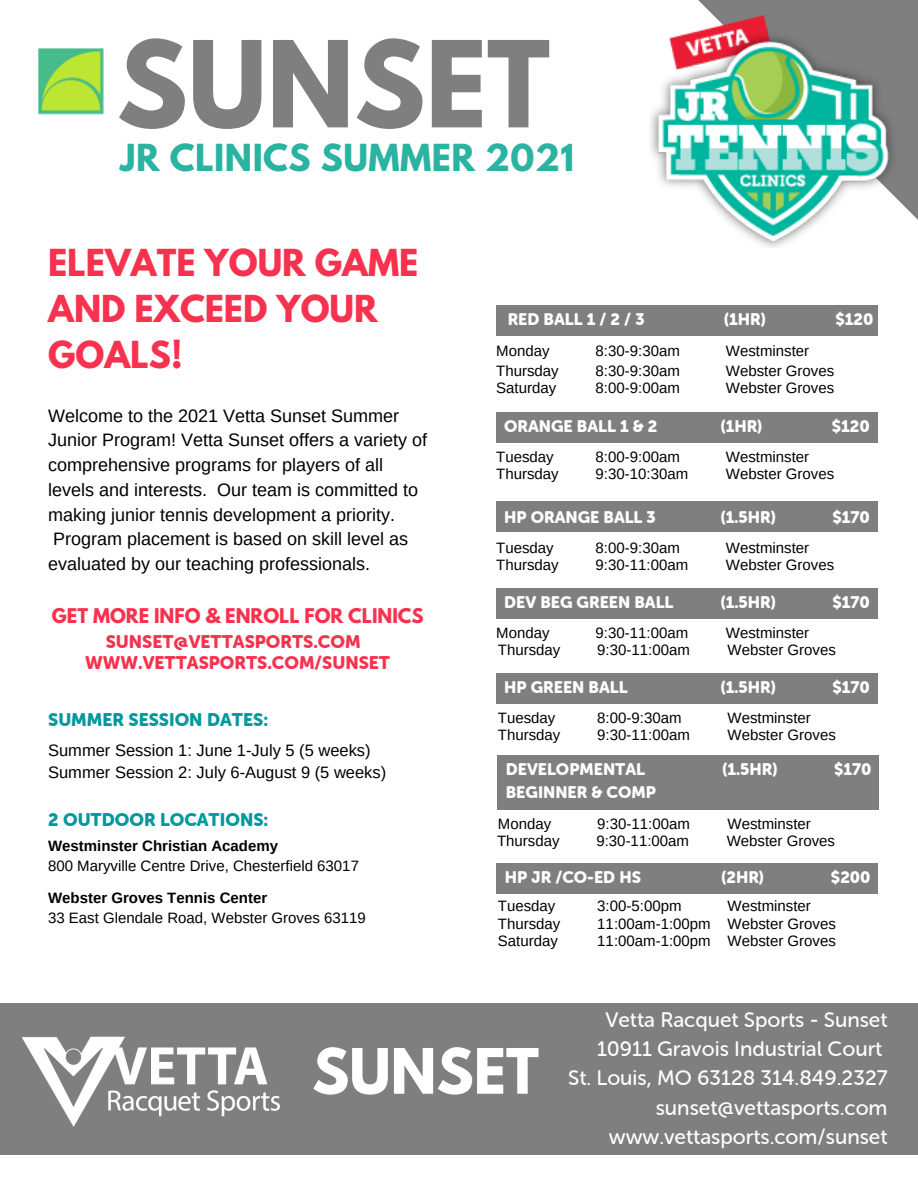
<style>
.page{position:relative;width:918px;height:1188px;background:#fff}
.page>*{position:absolute;margin:0;border:0;box-sizing:border-box;transform-origin:0 0}
.t1{font:700 106.05px "League Spartan";color:#7f7f7f}
.t2{font:700 55.5px "League Spartan";color:#fff}
.t3{font:700 33px/46.2px "League Spartan";color:#f7324e}
.t4{font:700 33px "League Spartan";letter-spacing:.015em;color:#2ab3a1}
.t5{font:21px "Museo Sans Rounded 500";color:#fff}
.t6{font:18px/24.8px "Arimo";color:#000}
.t7{font:18px "Museo Sans Rounded 900";color:#f7324e}
.t8{font:18px "Museo Sans Rounded 900";color:#03989e}
.t9{font:700 18px "League Spartan";color:#f7324e}
.t10{font:16.5px/22.5px "Museo Sans Rounded 900";color:#fff}
.t11{font:16.5px "Arimo";color:#000}
.t12{font:15px "Arimo";color:#000}
.t13{font:700 15px "Arimo";color:#000}
</style>
<div class="page">
<div style="left:698px;top:0;width:220px;height:220px;background:#7f7f7f"></div>
<img style="left:650px;top:7px;width:245px;height:241px">
<img style="left:38px;top:48px;width:66px;height:67px">
<div style="left:496px;top:305px;width:382px;height:31px;background:#7f7f7f"></div>
<div style="left:496px;top:501px;width:382px;height:31px;background:#7f7f7f"></div>
<div style="left:496px;top:588px;width:382px;height:31px;background:#7f7f7f"></div>
<div style="left:497px;top:755px;width:381px;height:55px;background:#7f7f7f"></div>
<div style="left:496px;top:412px;width:382px;height:30px;background:#7f7f7f"></div>
<div style="left:496px;top:674px;width:382px;height:30px;background:#7f7f7f"></div>
<div style="left:496px;top:864px;width:382px;height:30px;background:#7f7f7f"></div>
<div style="left:0;top:1003px;width:918px;height:151px;background:#7f7f7f"></div>
<img style="left:21px;top:1036px;width:259px;height:91px">
<p class="t1" style="left:117px;top:32px;width:435px">SUNSET</p>
<p class="t4" style="left:120px;top:141px;width:455px">JR CLINICS SUMMER 2021</p>
<p class="t3" style="left:48px;top:244px;width:372px">ELEVATE YOUR GAME<br>AND EXCEED YOUR<br>GOALS!</p>
<p class="t6" style="left:48px;top:403px;width:380px">Welcome to the 2021 Vetta Sunset Summer Junior Program! Vetta Sunset offers a variety of comprehensive programs for players of all levels and interests. Our team is committed to making junior tennis development a priority.<br>Program placement is based on skill level as evaluated by our teaching professionals.</p>
<p class="t9" style="left:52px;top:607px;width:373px">GET MORE INFO &amp; ENROLL FOR CLINICS</p>
<p class="t7" style="left:106px;top:631px;width:256px">SUNSET@VETTASPORTS.COM</p>
<p class="t7" style="left:85px;top:653px;width:306px">WWW.VETTASPORTS.COM/SUNSET</p>
<p class="t8" style="left:48px;top:710px;width:221px">SUMMER SESSION DATES:</p>
<p class="t11" style="left:48px;top:741px;width:324px">Summer Session 1: June 1-July 5 (5 weeks)</p>
<p class="t11" style="left:48px;top:763px;width:340px">Summer Session 2: July 6-August 9 (5 weeks)</p>
<p class="t8" style="left:48px;top:809px;width:222px">2 OUTDOOR LOCATIONS:</p>
<p class="t13" style="left:48px;top:837px;width:231px">Westminster Christian Academy</p>
<p class="t12" style="left:48px;top:857px;width:312px">800 Maryville Centre Drive, Chesterfield 63017</p>
<p class="t13" style="left:48px;top:889px;width:221px">Webster Groves Tennis Center</p>
<p class="t12" style="left:48px;top:909px;width:319px">33 East Glendale Road, Webster Groves 63119</p>
<p class="t10" style="left:508px;top:308px;width:138px">REDBALL1/2/3</p>
<p class="t10" style="left:724px;top:308px;width:43px">(1HR)</p>
<p class="t10" style="left:835px;top:308px;width:39px">$120</p>
<p class="t12" style="left:496px;top:342px;width:55px">Monday</p>
<p class="t12" style="left:596px;top:342px;width:86px">8:30-9:30am</p>
<p class="t12" style="left:726px;top:342px;width:85px">Westminster</p>
<p class="t12" style="left:496px;top:362px;width:64px">Thursday</p>
<p class="t12" style="left:596px;top:362px;width:86px">8:30-9:30am</p>
<p class="t12" style="left:726px;top:362px;width:110px">Webster Groves</p>
<p class="t12" style="left:496px;top:379px;width:62px">Saturday</p>
<p class="t12" style="left:596px;top:379px;width:86px">8:00-9:00am</p>
<p class="t12" style="left:726px;top:379px;width:110px">Webster Groves</p>
<p class="t10" style="left:504px;top:415px;width:155px">ORANGE BALL 1 &amp; 2</p>
<p class="t10" style="left:721px;top:415px;width:43px">(1HR)</p>
<p class="t10" style="left:832px;top:415px;width:39px">$120</p>
<p class="t12" style="left:496px;top:448px;width:59px">Tuesday</p>
<p class="t12" style="left:596px;top:448px;width:86px">8:00-9:00am</p>
<p class="t12" style="left:726px;top:448px;width:85px">Westminster</p>
<p class="t12" style="left:496px;top:465px;width:64px">Thursday</p>
<p class="t12" style="left:596px;top:465px;width:94px">9:30-10:30am</p>
<p class="t12" style="left:726px;top:465px;width:110px">Webster Groves</p>
<p class="t10" style="left:504px;top:506px;width:153px">HP ORANGE BALL 3</p>
<p class="t10" style="left:721px;top:506px;width:57px">(1.5HR)</p>
<p class="t10" style="left:832px;top:506px;width:39px">$170</p>
<p class="t12" style="left:496px;top:539px;width:59px">Tuesday</p>
<p class="t12" style="left:596px;top:539px;width:86px">8:00-9:30am</p>
<p class="t12" style="left:726px;top:539px;width:85px">Westminster</p>
<p class="t12" style="left:496px;top:556px;width:64px">Thursday</p>
<p class="t12" style="left:596px;top:556px;width:94px">9:30-11:00am</p>
<p class="t12" style="left:726px;top:556px;width:110px">Webster Groves</p>
<p class="t10" style="left:504px;top:591px;width:171px">DEV BEG GREEN BALL</p>
<p class="t10" style="left:721px;top:591px;width:57px">(1.5HR)</p>
<p class="t10" style="left:832px;top:591px;width:39px">$170</p>
<p class="t12" style="left:496px;top:624px;width:55px">Monday</p>
<p class="t12" style="left:596px;top:624px;width:94px">9:30-11:00am</p>
<p class="t12" style="left:726px;top:624px;width:85px">Westminster</p>
<p class="t12" style="left:498px;top:642px;width:64px">Thursday</p>
<p class="t12" style="left:597px;top:642px;width:94px">9:30-11:00am</p>
<p class="t12" style="left:728px;top:642px;width:110px">Webster Groves</p>
<p class="t10" style="left:504px;top:677px;width:125px">HP GREEN BALL</p>
<p class="t10" style="left:721px;top:677px;width:57px">(1.5HR)</p>
<p class="t10" style="left:832px;top:677px;width:39px">$170</p>
<p class="t12" style="left:498px;top:709px;width:59px">Tuesday</p>
<p class="t12" style="left:597px;top:709px;width:86px">8:00-9:30am</p>
<p class="t12" style="left:728px;top:709px;width:85px">Westminster</p>
<p class="t12" style="left:498px;top:727px;width:64px">Thursday</p>
<p class="t12" style="left:597px;top:727px;width:94px">9:30-11:00am</p>
<p class="t12" style="left:728px;top:727px;width:110px">Webster Groves</p>
<p class="t10" style="left:506px;top:758px;width:152px">DEVELOPMENTAL<br>BEGINNER &amp; COMP</p>
<p class="t10" style="left:722px;top:758px;width:57px">(1.5HR)</p>
<p class="t10" style="left:834px;top:758px;width:39px">$170</p>
<p class="t12" style="left:498px;top:815px;width:55px">Monday</p>
<p class="t12" style="left:597px;top:815px;width:94px">9:30-11:00am</p>
<p class="t12" style="left:728px;top:815px;width:85px">Westminster</p>
<p class="t12" style="left:497px;top:832px;width:64px">Thursday</p>
<p class="t12" style="left:596px;top:832px;width:94px">9:30-11:00am</p>
<p class="t12" style="left:727px;top:832px;width:110px">Webster Groves</p>
<p class="t10" style="left:505px;top:867px;width:138px">HP JR /CO-ED HS</p>
<p class="t10" style="left:722px;top:867px;width:44px">(2HR)</p>
<p class="t10" style="left:831px;top:867px;width:41px">$200</p>
<p class="t12" style="left:498px;top:898px;width:59px">Tuesday</p>
<p class="t12" style="left:597px;top:898px;width:86px">3:00-5:00pm</p>
<p class="t12" style="left:728px;top:898px;width:85px">Westminster</p>
<p class="t12" style="left:498px;top:915px;width:64px">Thursday</p>
<p class="t12" style="left:597px;top:915px;width:115px">11:00am-1:00pm</p>
<p class="t12" style="left:728px;top:915px;width:110px">Webster Groves</p>
<p class="t12" style="left:498px;top:932px;width:62px">Saturday</p>
<p class="t12" style="left:597px;top:932px;width:115px">11:00am-1:00pm</p>
<p class="t12" style="left:728px;top:932px;width:110px">Webster Groves</p>
<p class="t2" style="left:312px;top:1044px;width:228px">SUNSET</p>
<p class="t5" style="left:605px;top:1008px;width:284px">Vetta Racquet Sports - Sunset</p>
<p class="t5" style="left:597px;top:1037px;width:287px">10911 Gravois Industrial Court</p>
<p class="t5" style="left:568px;top:1067px;width:321px">St. Louis, MO 63128 314.849.2327</p>
<p class="t5" style="left:656px;top:1096px;width:233px">sunset@vettasports.com</p>
<p class="t5" style="left:609px;top:1125px;width:280px">www.vettasports.com/sunset</p>
</div>
